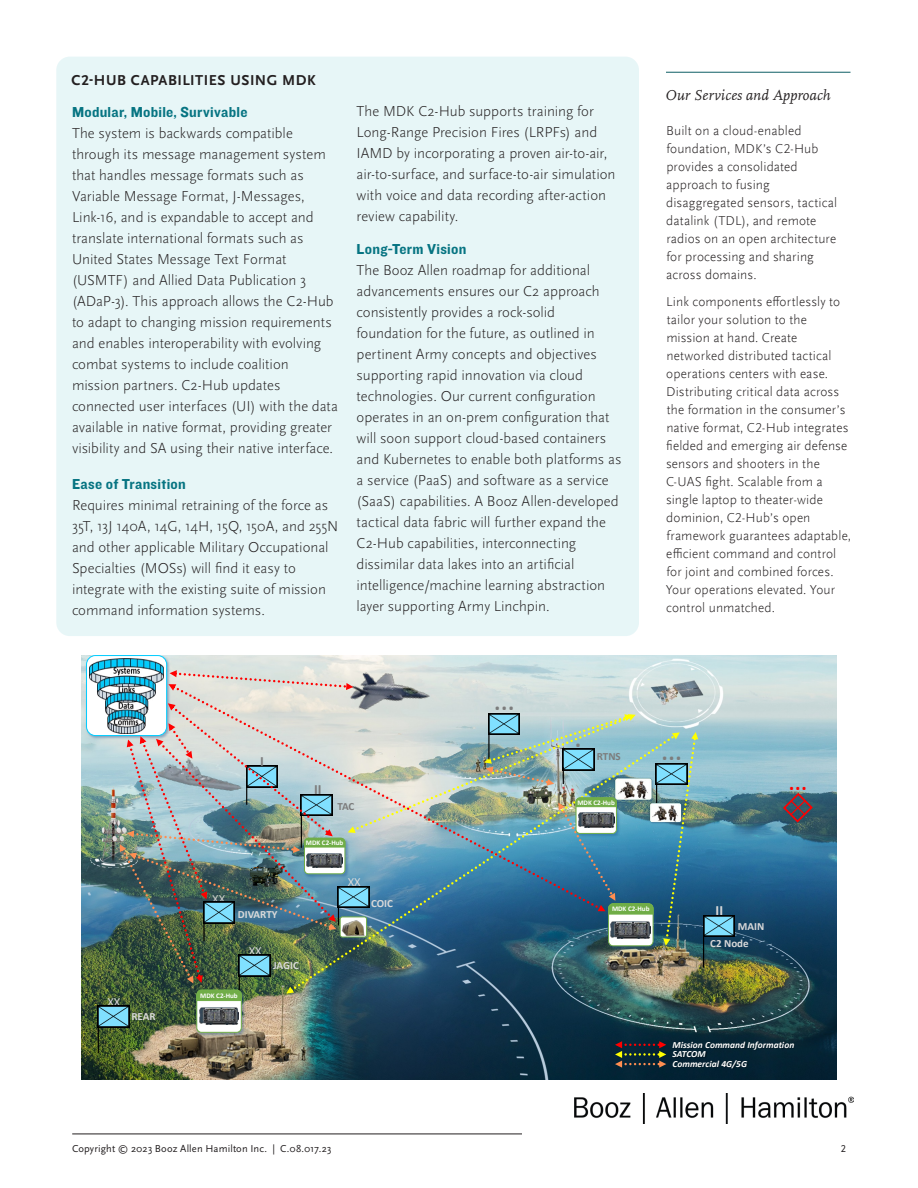
<style>
.page{position:relative;width:918px;height:1188px;background:#fff}
.page>*{position:absolute;margin:0;border:0;box-sizing:border-box;transform-origin:0 0}
.t1{font:31.5px "Calibri";color:#7c7c7c}
.t2{font:28.35px "Calibri";color:#f00}
.Bullets_Level_1{font:300 15px/21px "Scala Sans Pro";color:#231f20}
.Subhead_Level_2{font:15px "Knockout 51 Middleweight";letter-spacing:.02em;color:#067482}
.Subhead_Level_1{font:700 15px "Scala Sans Pro";letter-spacing:.035em;color:#231f20}
.Boilerplate_Headline{font:italic 15px "Scala Offc";letter-spacing:.01em;color:#231f20}
.Bullets_Level_1-2{font:15px "Knockout 51 Middleweight";letter-spacing:.02em;color:#067482}
.t3{font:700 14.1px "Calibri";color:#7c7c7c}
.t4{font:700 14.1px "Calibri";color:#d9d9d9}
.Boilerplate_text_black{font:300 13.5px/18px "Scala Sans Offc";letter-spacing:.01em;color:#231f20}
.t5{font:12.6px "Calibri";color:#d9d9d9}
.t6{font:12.6px "Calibri";color:#c9c9c9}
.t7{font:700 10.95px/17.5px "Calibri";color:#d9d9d9}
.t8{font:700 10.95px "Calibri";letter-spacing:-.01em;color:#7c7c7c}
.Copyright_Product_Code{font:10.5px "Scala Sans Pro";letter-spacing:.01em;color:#231f20}
.t9{font:italic 700 9.45px/9.6px "Calibri";color:#fff}
.t10{font:700 7.05px "Calibri";color:#fff}
</style>
<div class="page">
<hr style="left:72px;top:1134px;width:450px;height:1px;background:#231f20">
<img style="left:574px;top:1094px;width:279px;height:30px">
<div style="left:56px;top:57px;width:583px;height:579px;background:#e7f6f7;border-radius:14px"></div>
<img style="left:82px;top:656px;width:754px;height:424px">
<img style="left:85px;top:656px;width:87px;height:85px">
<svg style="left:87px;top:656px;width:80px;height:80px"></svg>
<div style="left:86px;top:656px;width:81px;height:80px;border:1px solid #0cf;border-radius:9px"></div>
<img style="left:90px;top:659px;width:74px;height:74px">
<img style="left:286px;top:732px;width:394px;height:262px">
<img style="left:663px;top:732px;width:35px;height:214px">
<svg style="left:168px;top:684px;width:438px;height:19px;background:#dadfda"></svg>
<img style="left:667px;top:1057px;width:87px;height:20px">
<svg style="left:615px;top:1041px;width:51px;height:27px"></svg>
<img style="left:667px;top:1036px;width:135px;height:21px">
<hr style="left:239px;top:976px;width:1px;height:40px;background:#000">
<img style="left:703px;top:915px;width:31px;height:22px">
<hr style="left:703px;top:935px;width:1px;height:33px;background:#000">
<img style="left:98px;top:1006px;width:31px;height:21px">
<svg style="left:98px;top:1027px;width:1px;height:26px"></svg>
<img style="left:344px;top:656px;width:71px;height:47px">
<img style="left:360px;top:698px;width:70px;height:5px">
<img style="left:415px;top:656px;width:15px;height:42px">
<img style="left:430px;top:672px;width:1px;height:31px">
<img style="left:657px;top:763px;width:30px;height:22px">
<svg style="left:782px;top:792px;width:32px;height:32px"></svg>
<svg style="left:170px;top:670px;width:183px;height:20px;background:#e2d5cf"></svg>
<img style="left:120px;top:703px;width:537px;height:280px">
<img style="left:307px;top:853px;width:36px;height:15px">
<img style="left:195px;top:988px;width:52px;height:50px">
<div style="left:197px;top:990px;width:44px;height:42px;background:#fff;border-radius:5px"></div>
<div style="left:196px;top:990px;width:46px;height:43px;border:1px solid #70ad47;border-radius:5px"></div>
<svg style="left:196px;top:989px;width:46px;height:12px"></svg>
<img style="left:199px;top:1008px;width:40px;height:17px">
<img style="left:650px;top:803px;width:34px;height:21px">
<hr style="left:666px;top:72px;width:184px;height:1px;background:#0d5d64">
<p class="Subhead_Level_1" style="left:72px;top:71px;width:246px">C2-HUB CAPABILITIES USING MDK</p>
<p class="Subhead_Level_2" style="left:72px;top:102px;width:177px">Modular, Mobile, Survivable</p>
<p class="Bullets_Level_1" style="left:72px;top:123px;width:268px">The system is backwards compatible through its message management system that handles message formats such as Variable Message Format, J-Messages, Link-16, and is expandable to accept and translate international formats such as United States Message Text Format (USMTF) and Allied Data Publication 3 (ADaP-3). This approach allows the C2-Hub to adapt to changing mission requirements and enables interoperability with evolving combat systems to include coalition mission partners. C2-Hub updates connected user interfaces (UI) with the data available in native format, providing greater visibility and SA using their native interface.</p>
<p class="Subhead_Level_2" style="left:72px;top:473px;width:115px">Ease of Transition</p>
<p class="Bullets_Level_1" style="left:72px;top:494px;width:268px">Requires minimal retraining of the force as 35T, 13J 140A, 14G, 14H, 15Q, 150A, and 255N and other applicable Military Occupational Specialties (MOSs) will find it easy to integrate with the existing suite of mission command information systems.</p>
<p class="Bullets_Level_1" style="left:357px;top:101px;width:261px">The MDK C2-Hub supports training for Long-Range Precision Fires (LRPFs) and IAMD by incorporating a proven air-to-air, air-to-surface, and surface-to-air simulation with voice and data recording after-action review capability.</p>
<p class="Bullets_Level_1-2" style="left:357px;top:239px;width:111px">Long-Term Vision</p>
<p class="Bullets_Level_1" style="left:357px;top:260px;width:267px">The Booz Allen roadmap for additional advancements ensures our C2 approach consistently provides a rock-solid foundation for the future, as outlined in pertinent Army concepts and objectives supporting rapid innovation via cloud technologies. Our current configuration operates in an on-prem configuration that will soon support cloud-based containers and Kubernetes to enable both platforms as a service (PaaS) and software as a service (SaaS) capabilities. A Booz Allen-developed tactical data fabric will further expand the C2-Hub capabilities, interconnecting dissimilar data lakes into an artificial intelligence/machine learning abstraction layer supporting Army Linchpin.</p>
<p class="Boilerplate_Headline" style="left:665px;top:87px;width:167px">Our Services and Approach</p>
<p class="Boilerplate_text_black" style="left:666px;top:122px;width:173px">Built on a cloud-enabled foundation, MDK’s C2-Hub provides a consolidated approach to fusing disaggregated sensors, tactical datalink (TDL), and remote radios on an open architecture for processing and sharing across domains.</p>
<p class="Boilerplate_text_black" style="left:666px;top:293px;width:187px">Link components effortlessly to tailor your solution to the mission at hand. Create networked distributed tactical operations centers with ease.<br>Distributing critical data across the formation in the consumer’s native format, C2-Hub integrates fielded and emerging air defense sensors and shooters in the<br>C-UAS fight. Scalable from a single laptop to theater-wide dominion, C2-Hub’s open framework guarantees adaptable, efficient command and control for joint and combined forces.<br>Your operations elevated. Your control unmatched.</p>
<p class="t5" style="left:107px;top:993px;width:15px">XX</p>
<p class="t7" style="left:131px;top:1007px;width:26px">REAR</p>
<p class="t3" style="left:260px;top:752px;width:5px">I</p>
<p class="t3" style="left:314px;top:779px;width:9px">II</p>
<p class="t8" style="left:338px;top:799px;width:18px">TAC</p>
<p class="t10" style="left:306px;top:838px;width:39px">MDK C2-Hub</p>
<p class="t6" style="left:212px;top:891px;width:15px">XX</p>
<p class="t7" style="left:238px;top:906px;width:41px">DIVARTY</p>
<p class="t5" style="left:249px;top:942px;width:15px">XX</p>
<p class="t7" style="left:273px;top:956px;width:27px">JAGIC</p>
<p class="t10" style="left:200px;top:990px;width:39px">MDK C2-Hub</p>
<p class="t5" style="left:348px;top:873px;width:15px">XX</p>
<p class="t7" style="left:371px;top:894px;width:23px">COIC</p>
<p class="t1" style="left:493px;top:677px;width:23px">…</p>
<p class="t1" style="left:574px;top:715px;width:9px">.</p>
<p class="t8" style="left:597px;top:748px;width:25px">RTNS</p>
<p class="t10" style="left:577px;top:797px;width:39px">MDK C2-Hub</p>
<p class="t1" style="left:661px;top:728px;width:23px">…</p>
<p class="t2" style="left:788px;top:761px;width:21px">…</p>
<p class="t10" style="left:612px;top:904px;width:39px">MDK C2-Hub</p>
<p class="t4" style="left:716px;top:901px;width:9px">II</p>
<p class="t7" style="left:710px;top:917px;width:56px;text-indent:28px">MAIN<br>C2 Node</p>
<p class="t9" style="left:673px;top:1039px;width:123px">Mission Command Information</p>
<p class="t9" style="left:673px;top:1049px;width:76px">SATCOM<br>Commercial 4G/5G</p>
<p class="Copyright_Product_Code" style="left:72px;top:1143px;width:261px">Copyright © 2023 Booz Allen Hamilton Inc. | C.08.017.23</p>
<p class="Copyright_Product_Code" style="left:841px;top:1143px;width:7px">2</p>
</div>
